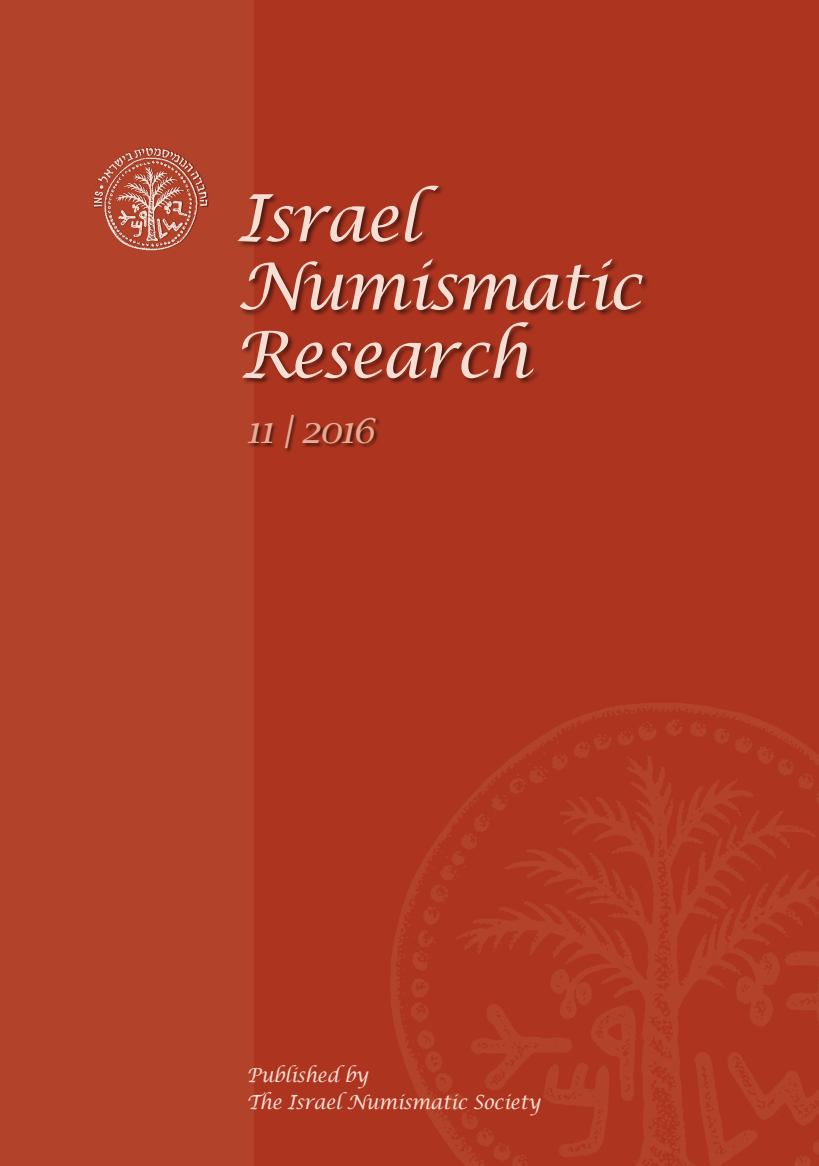
<style>
.page{position:relative;width:819px;height:1166px;background:#ad3520}
.page>*{position:absolute;margin:0;border:0;box-sizing:border-box;transform-origin:0 0}
.t1{font:italic 64.75px/68.2px "Lucida Calligraphy";letter-spacing:-.03em;color:#f7ded3}
.t2{font:italic 36.75px "Lucida Calligraphy";letter-spacing:-.085em;color:#e5ab94}
.t3{font:italic 19.6px/26.6px "Lucida Calligraphy";letter-spacing:-.02em;color:#f7ded3;scale:.95 1}
</style>
<div class="page">
<div style="left:0;top:0;width:253px;height:1166px;background:#b3422a"></div>
<img style="left:104px;top:208px;width:95px;height:43px">
<div style="left:93px;top:147px;width:115px;height:61px;background:#1c1c1a;opacity:.6"></div>
<svg style="left:94px;top:148px;width:113px;height:59px"></svg>
<img style="left:391px;top:703px;width:428px;height:463px">
<div style="left:237px;top:185px;width:412px;height:200px;background:#1c1c1a;opacity:.6"></div>
<div style="left:248px;top:415px;width:133px;height:38px;background:#1c1c1a;opacity:.6"></div>
<h1 class="t1" style="left:235px;top:186px;width:408px">Israel<br>Numismatic<br>Research</h1>
<h2 class="t2" style="left:245px;top:408px;width:131px">11 | 2016</h2>
<p class="t3" style="left:247px;top:1062px;width:310px">Published by<br>The Israel Numismatic Society</p>
</div>
